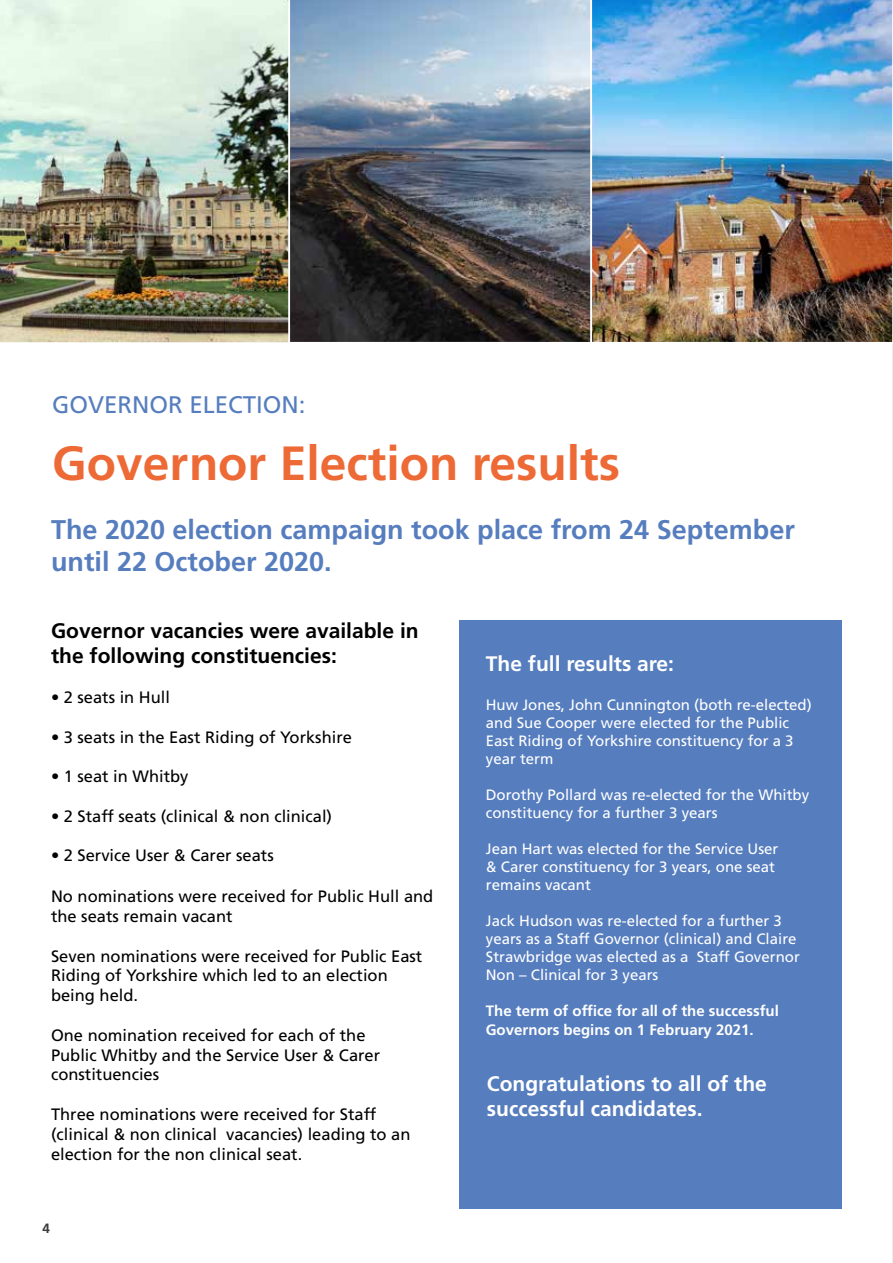
<style>
.page{position:relative;width:893px;height:1263px;background:#fff}
.page>*{position:absolute;margin:0;border:0;box-sizing:border-box;transform-origin:0 0}
.t1{font:700 48px "Frutiger LT Std";color:#ed6a36}
.t2{font:700 27px/32.4px "Frutiger LT Std";color:#567dbe}
.t3{font:24px "Frutiger LT Std";color:#567dbe}
.t4{font:700 21px/25.2px "Frutiger LT Std";color:#fff}
.t5{font:700 21px/25.2px "Frutiger LT Std";color:#000}
.t6{font:16.5px/19.8px "Frutiger LT Std";color:#000}
.t7{font:15px/18px "Frutiger LT Std";color:#fff}
.t8{font:700 15px/18px "Frutiger LT Std";color:#fff}
.t9{font:700 13.5px "Frutiger LT Std";color:#3c3c3b}
</style>
<div class="page">
<hr style="left:892px;top:0;width:1px;height:1263px;background:#fff8e1">
<img style="left:0;top:0;width:288px;height:343px">
<img style="left:592px;top:0;width:301px;height:344px">
<img style="left:288px;top:0;width:303px;height:342px">
<div style="left:459px;top:620px;width:383px;height:589px;background:#567dbe"></div>
<h3 class="t3" style="left:52px;top:391px;width:255px">GOVERNOR ELECTION:</h3>
<h1 class="t1" style="left:52px;top:435px;width:570px">Governor Election results</h1>
<h2 class="t2" style="left:51px;top:514px;width:745px">The 2020 election campaign took place from 24 September until 22 October 2020.</h2>
<p class="t5" style="left:51px;top:618px;width:369px">Governor vacancies were available in the following constituencies:</p>
<p class="t6" style="left:51px;top:687px;width:121px">• 2 seats in Hull</p>
<p class="t6" style="left:51px;top:727px;width:302px">• 3 seats in the East Riding of Yorkshire</p>
<p class="t6" style="left:51px;top:766px;width:139px">• 1 seat in Whitby</p>
<p class="t6" style="left:51px;top:806px;width:283px">• 2 Staff seats (clinical &amp; non clinical)</p>
<p class="t6" style="left:51px;top:846px;width:224px">• 2 Service User &amp; Carer seats</p>
<p class="t6" style="left:51px;top:886px;width:384px">No nominations were received for Public Hull and the seats remain vacant</p>
<p class="t6" style="left:51px;top:946px;width:373px">Seven nominations were received for Public East<br>Riding of Yorkshire which led to an election being held.</p>
<p class="t6" style="left:51px;top:1025px;width:331px">One nomination received for each of the<br>Public Whitby and the Service User &amp; Carer constituencies</p>
<p class="t6" style="left:51px;top:1104px;width:361px">Three nominations were received for Staff (clinical &amp; non clinical vacancies) leading to an election for the non clinical seat.</p>
<p class="t9" style="left:43px;top:1220px;width:9px">4</p>
<p class="t4" style="left:486px;top:651px;width:190px">The full results are:</p>
<p class="t7" style="left:486px;top:696px;width:327px">Huw Jones, John Cunnington (both re-elected) and Sue Cooper were elected for the Public East Riding of Yorkshire constituency for a 3 year term</p>
<p class="t7" style="left:486px;top:786px;width:325px">Dorothy Pollard was re-elected for the Whitby constituency for a further 3 years</p>
<p class="t7" style="left:486px;top:840px;width:294px">Jean Hart was elected for the Service User &amp; Carer constituency for 3 years, one seat remains vacant</p>
<p class="t7" style="left:486px;top:912px;width:315px">Jack Hudson was re-elected for a further 3 years as a Staff Governor (clinical) and Claire Strawbridge was elected as a Staff Governor Non – Clinical for 3 years</p>
<p class="t8" style="left:486px;top:1002px;width:295px">The term of office for all of the successful<br>Governors begins on 1 February 2021.</p>
<p class="t4" style="left:487px;top:1071px;width:282px">Congratulations to all of the successful candidates.</p>
</div>
